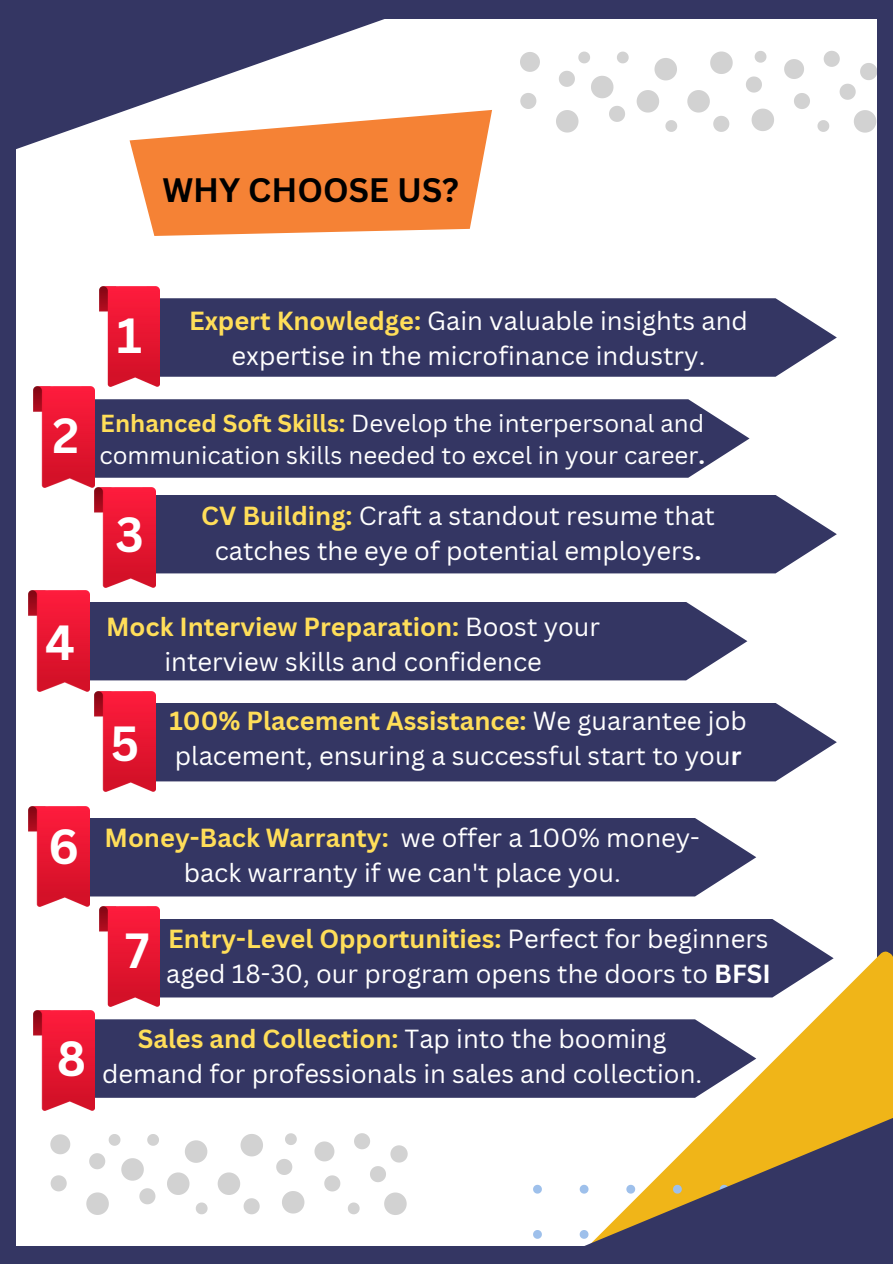
<style>
.page{position:relative;width:893px;height:1264px;background:#fff}
.page>*{position:absolute;margin:0;border:0;box-sizing:border-box;transform-origin:0 0}
.t1{font:700 48px "Canva Sans";color:#fff}
.t2{font:700 33px "Canva Sans";color:#000}
.t3{font:25.5px/34.8px "Canva Sans";color:#fff;text-align:center}
.t4{font:24px/32.7px "Canva Sans";color:#fff}
.s1{font-weight:700;color:#ffde59}
.s2{font-weight:700}
</style>
<div class="page">
<div style="left:877px;top:19px;width:15px;height:1087px;background:#343663"></div>
<svg style="left:415px;top:896px;width:477px;height:367px"></svg>
<div style="left:0;top:138px;width:15px;height:1125px;background:#343663"></div>
<svg style="left:0;top:0;width:385px;height:391px"></svg>
<div style="left:0;top:1245px;width:658px;height:18px;background:#343663"></div>
<div style="left:235px;top:0;width:657px;height:19px;background:#343663"></div>
<svg style="left:591px;top:76px;width:22px;height:22px"></svg>
<svg style="left:636px;top:90px;width:23px;height:23px"></svg>
<svg style="left:654px;top:58px;width:23px;height:22px"></svg>
<svg style="left:710px;top:51px;width:22px;height:23px"></svg>
<svg style="left:746px;top:76px;width:16px;height:17px"></svg>
<svg style="left:559px;top:71px;width:16px;height:16px"></svg>
<svg style="left:784px;top:59px;width:20px;height:20px"></svg>
<svg style="left:854px;top:110px;width:22px;height:23px"></svg>
<svg style="left:794px;top:93px;width:16px;height:16px"></svg>
<svg style="left:609px;top:106px;width:16px;height:16px"></svg>
<svg style="left:751px;top:109px;width:23px;height:22px"></svg>
<svg style="left:556px;top:110px;width:22px;height:23px"></svg>
<svg style="left:823px;top:51px;width:53px;height:49px"></svg>
<svg style="left:520px;top:52px;width:20px;height:20px"></svg>
<svg style="left:754px;top:51px;width:12px;height:12px"></svg>
<svg style="left:617px;top:52px;width:11px;height:11px"></svg>
<svg style="left:665px;top:120px;width:12px;height:12px"></svg>
<svg style="left:687px;top:90px;width:42px;height:42px"></svg>
<svg style="left:817px;top:120px;width:12px;height:12px"></svg>
<svg style="left:520px;top:93px;width:16px;height:16px"></svg>
<svg style="left:578px;top:52px;width:12px;height:11px"></svg>
<svg style="left:121px;top:1158px;width:23px;height:22px"></svg>
<svg style="left:167px;top:1172px;width:22px;height:22px"></svg>
<svg style="left:185px;top:1140px;width:22px;height:22px"></svg>
<svg style="left:240px;top:1134px;width:23px;height:22px"></svg>
<svg style="left:276px;top:1159px;width:16px;height:15px"></svg>
<svg style="left:89px;top:1153px;width:16px;height:16px"></svg>
<svg style="left:314px;top:1141px;width:20px;height:20px"></svg>
<svg style="left:384px;top:1192px;width:22px;height:22px"></svg>
<svg style="left:324px;top:1175px;width:16px;height:16px"></svg>
<svg style="left:139px;top:1188px;width:16px;height:16px"></svg>
<svg style="left:282px;top:1191px;width:22px;height:22px"></svg>
<svg style="left:86px;top:1192px;width:23px;height:22px"></svg>
<svg style="left:354px;top:1133px;width:53px;height:49px"></svg>
<svg style="left:50px;top:1134px;width:20px;height:20px"></svg>
<svg style="left:285px;top:1133px;width:12px;height:12px"></svg>
<svg style="left:147px;top:1134px;width:12px;height:11px"></svg>
<svg style="left:196px;top:1202px;width:11px;height:12px"></svg>
<svg style="left:218px;top:1172px;width:42px;height:42px"></svg>
<svg style="left:348px;top:1202px;width:11px;height:12px"></svg>
<svg style="left:51px;top:1175px;width:16px;height:16px"></svg>
<svg style="left:109px;top:1134px;width:11px;height:11px"></svg>
<svg style="left:130px;top:110px;width:362px;height:126px;fill:#f58235"></svg>
<div style="left:160px;top:298px;width:676px;height:79px;background:#343663"></div>
<svg style="left:94px;top:399px;width:655px;height:79px;background:#3e406b"></svg>
<div style="left:155px;top:495px;width:681px;height:78px;background:#343663"></div>
<div style="left:89px;top:602px;width:658px;height:78px;background:#343663"></div>
<div style="left:94px;top:1019px;width:662px;height:78px;background:#343663"></div>
<div style="left:155px;top:703px;width:681px;height:78px;background:#343663"></div>
<div style="left:89px;top:818px;width:667px;height:78px;background:#343663"></div>
<div style="left:160px;top:919px;width:673px;height:78px;background:#343663"></div>
<img style="left:99px;top:286px;width:61px;height:100px">
<img style="left:33px;top:387px;width:61px;height:100px">
<img style="left:94px;top:487px;width:61px;height:100px">
<img style="left:28px;top:591px;width:61px;height:100px">
<img style="left:94px;top:691px;width:61px;height:100px">
<img style="left:28px;top:806px;width:61px;height:100px">
<img style="left:99px;top:906px;width:61px;height:100px">
<img style="left:34px;top:1010px;width:60px;height:100px">
<p class="t2" style="left:162px;top:166px;width:298px">WHY CHOOSE US?</p>
<p class="t1" style="left:52px;top:401px;width:28px">2</p>
<p class="t1" style="left:45px;top:609px;width:31px">4</p>
<p class="t1" style="left:117px;top:302px;width:27px">1</p>
<p class="t3" style="left:189px;top:302px;width:560px"><span class="s1">Expert Knowledge:</span> Gain valuable insights and expertise in the microfinance industry.</p>
<p class="t4" style="left:99px;top:406px;width:607px"><span class="s1">Enhanced Soft Skills:</span> Develop the interpersonal and communication skills needed to excel in your career<span class="s2">.</span></p>
<p class="t3" style="left:201px;top:497px;width:515px"><span class="s1">CV Building:</span> Craft a standout resume that catches the eye of potential employers<span class="s2">.</span></p>
<p class="t1" style="left:115px;top:500px;width:30px">3</p>
<p class="t3" style="left:106px;top:608px;width:495px"><span class="s1">Mock Interview Preparation:</span> Boost your interview skills and confidence</p>
<p class="t3" style="left:169px;top:702px;width:579px;text-align:left"><span class="s1">100% Placement Assistance:</span> We guarantee job placement, ensuring a successful start to you<span class="s2">r</span></p>
<p class="t1" style="left:110px;top:710px;width:30px">5</p>
<p class="t1" style="left:48px;top:812px;width:33px">6</p>
<p class="t1" style="left:57px;top:1024px;width:31px">8</p>
<p class="t3" style="left:104px;top:820px;width:597px"><span class="s1">Money-Back Warranty:</span> we offer a 100% money&shy;back warranty if we can't place you.</p>
<p class="t3" style="left:166px;top:920px;width:606px;text-align:left"><span class="s1">Entry-Level Opportunities:</span> Perfect for beginners aged 18-30, our program opens the doors to <span class="s2">BFSI</span></p>
<p class="t3" style="left:102px;top:1020px;width:601px"><span class="s1">Sales and Collection:</span> Tap into the booming demand for professionals in sales and collection.</p>
<p class="t1" style="left:125px;top:916px;width:26px">7</p>
</div>
